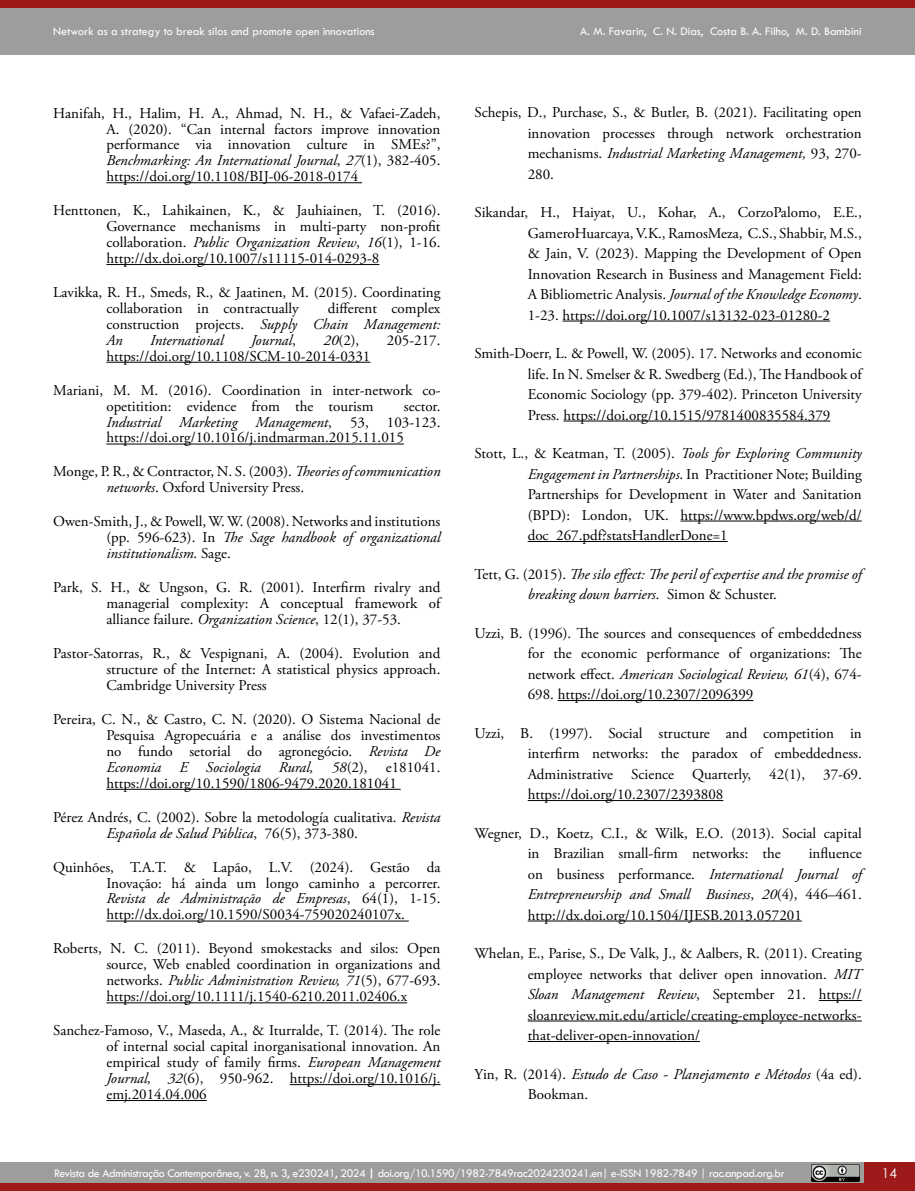
<style>
.page{position:relative;width:915px;height:1191px;background:#fff}
.page>*{position:absolute;margin:0;border:0;box-sizing:border-box;transform-origin:0 0}
.t1{font:15px/15.9px "Adobe Garamond Pro";color:#000;text-align:justify}
.t2{font:italic 15px/20.4px "Adobe Garamond Pro";color:#000}
.t3{font:13.5px "Century Gothic";color:#fff}
.t4{font:12px "Tw Cen";letter-spacing:-.03em;color:#fff}
.t5{font:12px "Tw Cen";color:#fff}
.s1{font-style:italic}
.s2{font-style:normal}
.s3{font-weight:700}
</style>
<div class="page">
<div style="left:863px;top:1162px;width:51px;height:21px;background:#9d1a1a"></div>
<div style="left:0;top:0;width:914px;height:54px;background:#9d9d9c"></div>
<div style="left:0;top:0;width:914px;height:7px;background:#9d1a18"></div>
<div style="left:0;top:1162px;width:863px;height:21px;background:#9d9d9c"></div>
<div style="left:0;top:1183px;width:914px;height:8px;background:#9d1a18"></div>
<svg style="left:914px;top:1162px;width:1px;height:29px"></svg>
<img style="left:811px;top:1164px;width:48px;height:17px">
<hr style="left:106px;top:182px;width:256px;height:1px;background:#000">
<hr style="left:106px;top:264px;width:273px;height:1px;background:#000">
<hr style="left:106px;top:362px;width:264px;height:1px;background:#000">
<hr style="left:106px;top:443px;width:298px;height:1px;background:#000">
<hr style="left:106px;top:789px;width:294px;height:1px;background:#000">
<hr style="left:106px;top:920px;width:302px;height:1px;background:#000">
<hr style="left:106px;top:1002px;width:301px;height:1px;background:#000">
<hr style="left:290px;top:1084px;width:150px;height:1px;background:#000">
<hr style="left:106px;top:1100px;width:101px;height:1px;background:#000">
<hr style="left:562px;top:321px;width:267px;height:1px;background:#000">
<hr style="left:563px;top:421px;width:267px;height:1px;background:#000">
<hr style="left:680px;top:520px;width:181px;height:1px;background:#000">
<hr style="left:527px;top:541px;width:200px;height:1px;background:#000">
<hr style="left:557px;top:700px;width:196px;height:1px;background:#000">
<hr style="left:527px;top:800px;width:196px;height:1px;background:#000">
<hr style="left:527px;top:920px;width:274px;height:1px;background:#000">
<hr style="left:818px;top:1000px;width:43px;height:1px;background:#000">
<hr style="left:527px;top:1020px;width:334px;height:1px;background:#000">
<hr style="left:527px;top:1041px;width:172px;height:1px;background:#000">
<p class="t5" style="left:53px;top:24px;width:323px">Network as a strategy to break silos and promote open innovations</p>
<p class="t5" style="left:580px;top:24px;width:283px">A. M. Favarin, C. N. Dias, Costa B. A. Filho, M. D. Bambini</p>
<p class="t1" style="left:106px;top:105px;width:335px;text-indent:-53px">Hanifah, H., Halim, H. A., Ahmad, N. H., &amp; Vafaei-Zadeh, A. (2020). “Can internal factors improve innovation performance via innovation culture in SMEs?”, <span class="s1">Benchmarking: An International Journal</span>, <span class="s1">27</span>(1), 382-405. https://doi.org/10.1108/BIJ-06-2018-0174</p>
<p class="t1" style="left:106px;top:203px;width:335px;text-indent:-53px">Henttonen, K., Lahikainen, K., &amp; Jauhiainen, T. (2016).<br>Governance mechanisms in multi-party non-profit collaboration. <span class="s1">Public Organization Review</span>, <span class="s1">16</span>(1), 1-16. http://dx.doi.org/10.1007/s11115-014-0293-8</p>
<p class="t1" style="left:106px;top:285px;width:335px;text-indent:-53px">Lavikka, R. H., Smeds, R., &amp; Jaatinen, M. (2015). Coordinating collaboration in contractually</p>
<p class="t1" style="left:106px;top:301px;width:335px;text-indent:221px">different complex construction projects. <span class="s1">Supply Chain Management:<br>An</span></p>
<p class="t2" style="left:150px;top:330px;width:75px">International</p>
<p class="t2" style="left:251px;top:330px;width:46px">Journal<span class="s2">,</span></p>
<p class="t1" style="left:323px;top:332px;width:37px"><span class="s1">20</span>(2),</p>
<p class="t1" style="left:387px;top:332px;width:55px">205-217.</p>
<p class="t1" style="left:106px;top:348px;width:265px">https://doi.org/10.1108/SCM-10-2014-0331</p>
<p class="t1" style="left:106px;top:382px;width:335px;text-indent:-53px">Mariani, M. M. (2016). Coordination in inter-network co&shy;opetitition: evidence from the tourism</p>
<p class="t1" style="left:106px;top:398px;width:335px;text-indent:297px">sector.<br><span class="s1">Industrial Marketing Management</span>, 53, 103-123. https://doi.org/10.1016/j.indmarman.2015.11.015</p>
<p class="t1" style="left:106px;top:464px;width:335px;text-indent:-53px">Monge, P. R., &amp; Contractor, N. S. (2003). <span class="s1">Theories of communication networks</span>. Oxford University Press.</p>
<p class="t1" style="left:106px;top:514px;width:335px;text-indent:-53px">Owen-Smith, J., &amp; Powell, W. W. (2008). Networks and institutions (pp. 596-623). In <span class="s1">The Sage handbook of organizational institutionalism</span>. Sage.</p>
<p class="t1" style="left:106px;top:580px;width:335px;text-indent:-53px">Park, S. H., &amp; Ungson, G. R. (2001). Interfirm rivalry and managerial complexity: A conceptual framework of alliance failure. <span class="s1">Organization Science</span>, 12(1), 37-53.</p>
<p class="t1" style="left:106px;top:646px;width:335px;text-indent:-53px">Pastor-Satorras, R., &amp; Vespignani, A. (2004). Evolution and structure of the Internet: A statistical physics approach.<br>Cambridge University Press</p>
<p class="t1" style="left:106px;top:712px;width:335px;text-indent:-53px">Pereira, C. N., &amp; Castro, C. N. (2020). O Sistema Nacional de Pesquisa Agropecuária e a análise dos investimentos no fundo setorial do agronegócio. <span class="s1">Revista De Economia E Sociologia Rural, 58</span>(2), e181041. https://doi.org/10.1590/1806-9479.2020.181041</p>
<p class="t1" style="left:106px;top:809px;width:335px;text-indent:-53px">Pérez Andrés, C. (2002). Sobre la metodología cualitativa. <span class="s1">Revista<br>Española de Salud Pública</span>, 76(5), 373-380.</p>
<p class="t1" style="left:106px;top:859px;width:335px;text-indent:-53px">Quinhões, T.A.T. &amp; Lapão, L.V. (2024). Gestão da Inovação: há ainda um longo caminho a percorrer.<br><span class="s1">Revista de Administração de Empresas</span>, 64(1), 1-15. http://dx.doi.org/10.1590/S0034-759020240107x.</p>
<p class="t1" style="left:106px;top:941px;width:335px;text-indent:-53px">Roberts, N. C. (2011). Beyond smokestacks and silos: Open source, Web enabled coordination in organizations and networks. <span class="s1">Public Administration Review, 71</span>(5), 677-693. https://doi.org/10.1111/j.1540-6210.2011.02406.x</p>
<p class="t1" style="left:106px;top:1023px;width:335px;text-indent:-53px">Sanchez-Famoso, V., Maseda, A., &amp; Iturralde, T. (2014). The role of internal social capital inorganisational innovation. An empirical study of family firms. <span class="s1">European Management Journal, 32</span>(6), 950-962. https://doi.org/10.1016/j. emj.2014.04.006</p>
<p class="t1" style="left:527px;top:103px;width:335px;line-height:20.4px;text-indent:-53px">Schepis, D., Purchase, S., &amp; Butler, B. (2021). Facilitating open innovation processes through network orchestration mechanisms. <span class="s1">Industrial Marketing Management,</span> 93, 270- 280.</p>
<p class="t1" style="left:527px;top:203px;width:335px;line-height:20.4px;text-indent:-53px">Sikandar, H., Haiyat, U., Kohar, A., CorzoPalomo, E.E., GameroHuarcaya, V.K., RamosMeza, C.S., Shabbir, M.S., &amp; Jain, V. (2023). Mapping the Development of Open Innovation Research in Business and Management Field:<br>A Bibliometric Analysis. <span class="s1">Journal of the Knowledge Economy</span>.<br>1-23. https://doi.org/10.1007/s13132-023-01280-2</p>
<p class="t1" style="left:527px;top:344px;width:335px;line-height:20.4px;text-indent:-53px">Smith-Doerr, L. &amp; Powell, W. (2005). 17. Networks and economic life. In N. Smelser &amp; R. Swedberg (Ed.), The Handbook of Economic Sociology (pp. 379-402). Princeton University Press. https://doi.org/10.1515/9781400835584.379</p>
<p class="t1" style="left:527px;top:444px;width:335px;line-height:20.4px;text-indent:-53px">Stott, L., &amp; Keatman, T. (2005). <span class="s1">Tools for Exploring Community Engagement in Partnerships</span>. In Practitioner Note; Building Partnerships for Development in Water and Sanitation (BPD): London, UK. https://www.bpdws.org/web/d/ doc_267.pdf?statsHandlerDone=1</p>
<p class="t2" style="left:527px;top:564px;width:335px;text-indent:-53px"><span class="s2">Tett, G. (2015).</span> The silo effect: The peril of expertise and the promise of breaking down barriers<span class="s2">. Simon &amp; Schuster.</span></p>
<p class="t1" style="left:527px;top:623px;width:335px;line-height:20.4px;text-indent:-53px">Uzzi, B. (1996). The sources and consequences of embeddedness for the economic performance of organizations: The network effect. <span class="s1">American Sociological Review, 61</span>(4), 674- 698. https://doi.org/10.2307/2096399</p>
<p class="t1" style="left:527px;top:723px;width:335px;line-height:20.4px;text-indent:-53px">Uzzi, B. (1997). Social structure and competition in interfirm networks: the paradox of embeddedness.<br>Administrative Science Quarterly, 42(1), 37-69. https://doi.org/10.2307/2393808</p>
<p class="t1" style="left:527px;top:823px;width:335px;line-height:20.4px;text-indent:-53px">Wegner, D., Koetz, C.I., &amp; Wilk, E.O. (2013). Social capital in Brazilian small-firm networks: the</p>
<p class="t1" style="left:527px;top:843px;width:335px;line-height:20.4px;text-indent:281px">influence on business performance. <span class="s1">International Journal of Entrepreneurship and Small Business</span>, <span class="s1">20</span>(4), 446–461. http://dx.doi.org/10.1504/IJESB.2013.057201</p>
<p class="t1" style="left:527px;top:943px;width:335px;line-height:20.4px;text-indent:-53px">Whelan, E., Parise, S., De Valk, J., &amp; Aalbers, R. (2011). Creating employee networks that deliver open innovation. <span class="s1">MIT Sloan Management Review</span>, September 21. https:// sloanreview.mit.edu/article/creating-employee-networks&shy;that-deliver-open-innovation/</p>
<p class="t2" style="left:527px;top:1064px;width:335px;text-indent:-53px"><span class="s2">Yin, R. (2014).</span> Estudo de Caso - Planejamento e Métodos <span class="s2">(4a ed).<br>Bookman.</span></p>
<p class="t4" style="left:54px;top:1166px;width:731px">Revista de Administração Contemporânea, v. 28, n. 3, e230241, 2024 <span class="s3">|</span> doi.org/10.1590/1982-7849rac2024230241.en| e-ISSN 1982-7849 | rac.anpad.org.br</p>
<p class="t3" style="left:881px;top:1163px;width:16px">14</p>
</div>
